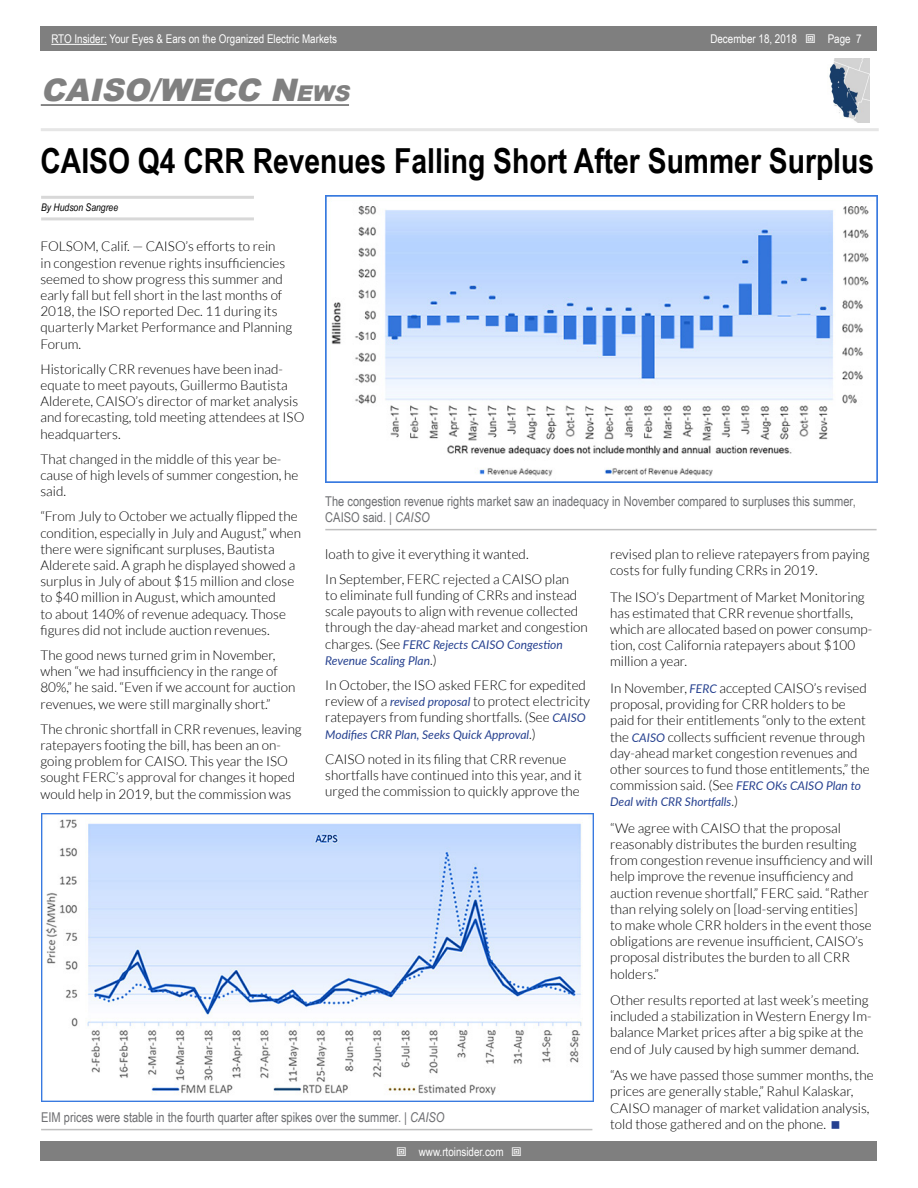
<style>
.page{position:relative;width:918px;height:1188px;background:#fff}
.page>*{position:absolute;margin:0;border:0;box-sizing:border-box;transform-origin:0 0}
.t1{font:700 34.5px "Arial Narrow";color:#000}
.t2{font:italic 900 31.05px "Arial";color:#808080}
.t3{font:300 13.5px/16.2px "Lato";color:#000}
.t4{font:13.5px/16.2px "Arial Narrow";color:#6d6e71}
.t5{font:italic 12px/16.2px "Lato";color:#25408f}
.t6{font:12px "Arial Narrow";color:#fff}
.t7{font:italic 10.5px "Arial Narrow";color:#000}
.s1{font-style:inherit}
.s2{font-size:21.75px}
.s3{font-style:italic}
.s4{font-weight:300;font-style:normal;font-size:13.5px;color:#000}
.s5{font-weight:400;font-style:italic;font-size:12px;color:#25408f}
</style>
<div class="page">
<div style="left:41px;top:1142px;width:836px;height:19px;background:#7f7f7f"></div>
<div style="left:41px;top:27px;width:836px;height:24px;background:#7f7f7f"></div>
<hr style="left:51px;top:44px;width:56px;height:1px;background:#fff">
<hr style="left:41px;top:128px;width:838px;height:3px;background:#e6e6e6">
<hr style="left:41px;top:104px;width:308px;height:2px;background:#808080">
<img style="left:829px;top:59px;width:40px;height:63px">
<hr style="left:41px;top:196px;width:213px;height:3px;background:#d8d8d8">
<hr style="left:41px;top:217px;width:213px;height:3px;background:#d8d8d8">
<img style="left:325px;top:196px;width:552px;height:287px">
<img style="left:41px;top:813px;width:552px;height:289px">
<hr style="left:325px;top:529px;width:552px;height:1px;background:#bfbfbf">
<hr style="left:41px;top:1129px;width:551px;height:1px;background:#bfbfbf">
<p class="t6" style="left:51px;top:30px;width:287px">RTO Insider: Your Eyes &amp; Ears on the Organized Electric Markets</p>
<p class="t6" style="left:710px;top:30px;width:88px">December 18, <span class="s1">2018</span></p>
<p class="t6" style="left:828px;top:30px;width:35px">Page 7</p>
<h2 class="t2" style="left:41px;top:68px;width:275px">CAISO/WECC N<span class="s2">EWS</span></h2>
<h1 class="t1" style="left:40px;top:135px;width:835px">CAISO Q4 CRR Revenues Falling Short After Summer Surplus</h1>
<p class="t7" style="left:41px;top:200px;width:79px">By Hudson Sangree</p>
<p class="t3" style="left:40px;top:238px;width:253px">FOLSOM, Calif. — CAISO’s efforts to rein<br>in congestion revenue rights insufficiencies seemed to show progress this summer and early fall but fell short in the last months of 2018, the ISO reported Dec. 11 during its quarterly Market Performance and Planning Forum.</p>
<p class="t3" style="left:40px;top:361px;width:265px">Historically CRR revenues have been inad&shy;equate to meet payouts, Guillermo Bautista Alderete, CAISO’s director of market analysis and forecasting, told meeting attendees at ISO headquarters.</p>
<p class="t3" style="left:40px;top:451px;width:259px">That changed in the middle of this year be&shy;cause of high levels of summer congestion, he said.</p>
<p class="t3" style="left:40px;top:508px;width:262px">“From July to October we actually flipped the condition, especially in July and August,” when there were significant surpluses, Bautista Alderete said. A graph he displayed showed a surplus in July of about $15 million and close to $40 million in August, which amounted<br>to about 140% of revenue adequacy. Those figures did not include auction revenues.</p>
<p class="t3" style="left:40px;top:647px;width:256px">The good news turned grim in November, when “we had insufficiency in the range of 80%,” he said. “Even if we account for auction revenues, we were still marginally short.”</p>
<p class="t3" style="left:40px;top:721px;width:263px">The chronic shortfall in CRR revenues, leaving ratepayers footing the bill, has been an on&shy;going problem for CAISO. This year the ISO sought FERC’s approval for changes it hoped would help in 2019, but the commission was</p>
<p class="t4" style="left:325px;top:493px;width:532px">The congestion revenue rights market saw an inadequacy in November compared to surpluses this summer,<br>CAISO said. | <span class="s3">CAISO</span></p>
<p class="t3" style="left:325px;top:541px;width:245px;line-height:25.2px">loath to give it everything it wanted.<br>In September, FERC rejected a CAISO plan</p>
<p class="t3" style="left:325px;top:587px;width:264px">to eliminate full funding of CRRs and instead scale payouts to align with revenue collected through the day-ahead market and congestion</p>
<p class="t5" style="left:325px;top:636px;width:239px"><span class="s4">charges. (See</span> FERC Rejects CAISO Congestion<br>Revenue Scaling Plan<span class="s4">.)</span></p>
<p class="t3" style="left:325px;top:677px;width:266px">In October, the ISO asked FERC for expedited review of a <span class="s5">revised proposal</span> to protect electricity ratepayers from funding shortfalls. (See <span class="s5">CAISO</span></p>
<p class="t5" style="left:325px;top:726px;width:212px">Modifies CRR Plan, Seeks Quick Approval<span class="s4">.)</span></p>
<p class="t3" style="left:325px;top:751px;width:258px">CAISO noted in its filing that CRR revenue shortfalls have continued into this year, and it urged the commission to quickly approve the</p>
<p class="t3" style="left:610px;top:546px;width:261px">revised plan to relieve ratepayers from paying costs for fully funding CRRs in 2019.</p>
<p class="t3" style="left:610px;top:589px;width:264px">The ISO’s Department of Market Monitoring has estimated that CRR revenue shortfalls, which are allocated based on power consump&shy;tion, cost California ratepayers about $100 million a year.</p>
<p class="t3" style="left:610px;top:680px;width:261px">In November, <span class="s5">FERC</span> accepted CAISO’s revised proposal, providing for CRR holders to be paid for their entitlements “only to the extent the <span class="s5">CAISO</span> collects sufficient revenue through day-ahead market congestion revenues and other sources to fund those entitlements,” the commission said. (See <span class="s5">FERC OKs CAISO Plan to</span></p>
<p class="t5" style="left:610px;top:793px;width:129px">Deal with CRR Shortfalls<span class="s4">.)</span></p>
<p class="t3" style="left:610px;top:820px;width:264px">“We agree with CAISO that the proposal reasonably distributes the burden resulting from congestion revenue insufficiency and will help improve the revenue insufficiency and auction revenue shortfall,” FERC said. “Rather than relying solely on [load-serving entities] to make whole CRR holders in the event those obligations are revenue insufficient, CAISO’s proposal distributes the burden to all CRR holders.”</p>
<p class="t3" style="left:610px;top:992px;width:263px">Other results reported at last week’s meeting included a stabilization in Western Energy Im&shy;balance Market prices after a big spike at the end of July caused by high summer demand.</p>
<p class="t3" style="left:610px;top:1067px;width:265px">“As we have passed those summer months, the prices are generally stable,” Rahul Kalaskar, CAISO manager of market validation analysis, told those gathered and on the phone.</p>
<p class="t4" style="left:41px;top:1109px;width:405px">EIM prices were stable in the fourth quarter after spikes over the summer. | <span class="s3">CAISO</span></p>
<p class="t6" style="left:419px;top:1143px;width:86px">www.rtoinsider.com</p>
</div>
